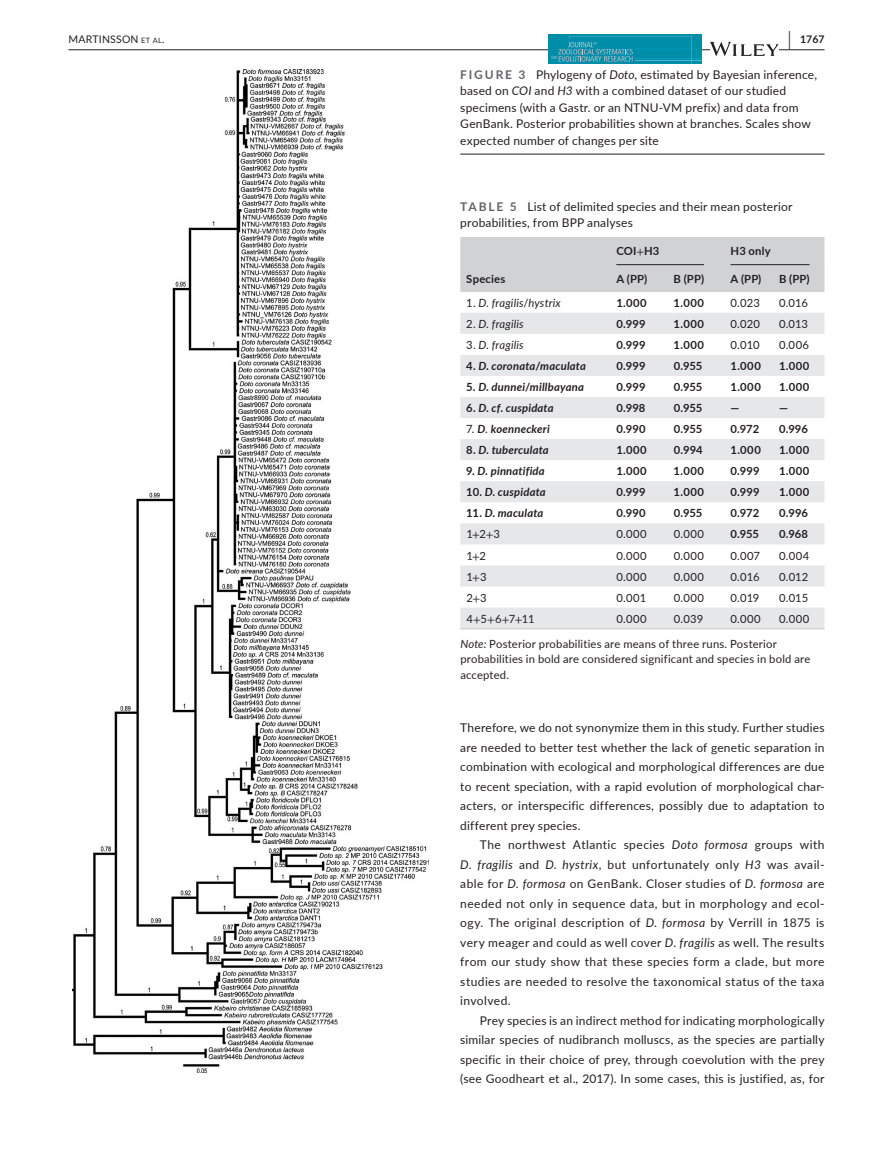
<style>
.page{position:relative;width:893px;height:1174px;background:#fff}
.page>*{position:absolute;margin:0;border:0;box-sizing:border-box;transform-origin:0 0}
.t1{font:12px/19.5px "Lato";letter-spacing:.015em;color:#231f20;text-align:justify}
.t2{font:11.25px/15.8px "Lato";letter-spacing:.015em;color:#231f20}
.t3{font:700 11.25px "Lato";letter-spacing:.01em;color:#231f20}
.t4{font:italic 700 11.25px "Lato";letter-spacing:.015em;color:#231f20}
.t5{font:italic 11.25px "Lato";letter-spacing:.015em;color:#231f20}
.t6{font:10.5px "Lato";letter-spacing:.02em;color:#231f20}
.t7{font:700 10.5px "Lato";color:#231f20}
.s1{font-size:7.35px}
.s2{font-size:19.5px}
.s3{font-weight:700;color:#636366}
.s4{font-style:italic}
.s5{font-family:"STIX";font-weight:400}
.s6{font-style:normal}
.s7{font-weight:400;font-style:normal}
.s8{font-weight:400}
.s9{font-family:"STIX"}
</style>
<div class="page">
<hr style="left:68px;top:49px;width:756px;height:1px;background:#231f20">
<div style="left:548px;top:34px;width:153px;height:30px;background:#008da7"></div>
<hr style="left:635px;top:58px;width:66px;height:1px;background:#00a3c5">
<hr style="left:635px;top:60px;width:66px;height:1px;background:#5db3ce">
<svg style="left:551px;top:36px;width:146px;height:28px"></svg>
<svg style="left:710px;top:42px;width:69px;height:14px"></svg>
<hr style="left:460px;top:154px;width:364px;height:1px;background:#231f20">
<img style="left:73px;top:69px;width:355px;height:1003px">
<div style="left:460px;top:237px;width:364px;height:55px;background:#d1d2d4"></div>
<svg style="left:460px;top:313px;width:364px;height:315px;fill:#edeeef"></svg>
<hr style="left:460px;top:628px;width:150px;height:1px;background:#d1d2d4">
<hr style="left:610px;top:628px;width:58px;height:1px;background:#d1d2d4">
<hr style="left:668px;top:628px;width:56px;height:1px;background:#d1d2d4">
<hr style="left:724px;top:628px;width:49px;height:1px;background:#d1d2d4">
<hr style="left:773px;top:628px;width:51px;height:1px;background:#d1d2d4">
<hr style="left:616px;top:264px;width:88px;height:1px;background:#231f20">
<hr style="left:730px;top:264px;width:79px;height:1px;background:#231f20">
<p class="t6" style="left:68px;top:31px;width:98px">MARTINSSON <span class="s1">et al</span>.</p>
<p class="t7" style="left:789px;top:31px;width:37px"><span class="s2">|</span> 1767</p>
<p class="t1" style="left:460px;top:66px;width:358px;line-height:16.5px;text-align:left"><span class="s3">FIGURE 3</span> Phylogeny of <span class="s4">Doto</span>, estimated by Bayesian inference, based on <span class="s4">COI</span> and <span class="s4">H3</span> with a combined dataset of our studied specimens (with a Gastr. or an NTNU-VM prefix) and data from GenBank. Posterior probabilities shown at branches. Scales show expected number of changes per site</p>
<p class="t1" style="left:460px;top:198px;width:334px;line-height:16.5px"><span class="s3">TABLE 5</span> List of delimited species and their mean posterior probabilities, from BPP analyses</p>
<p class="t3" style="left:466px;top:270px;width:41px">Species</p>
<p class="t3" style="left:616px;top:243px;width:45px">COI<span class="s5">+</span>H3</p>
<p class="t3" style="left:730px;top:243px;width:42px">H3 only</p>
<p class="t3" style="left:616px;top:270px;width:32px">A (PP)</p>
<p class="t3" style="left:674px;top:270px;width:32px">B (PP)</p>
<p class="t3" style="left:730px;top:270px;width:32px">A (PP)</p>
<p class="t3" style="left:779px;top:270px;width:32px">B (PP)</p>
<p class="t5" style="left:466px;top:294px;width:96px"><span class="s6">1.</span> D. fragilis<span class="s6">/</span>hystrix</p>
<p class="t3" style="left:616px;top:294px;width:32px">1.000</p>
<p class="t3" style="left:674px;top:294px;width:32px">1.000</p>
<p class="t2" style="left:730px;top:294px;width:31px">0.023</p>
<p class="t2" style="left:779px;top:294px;width:31px">0.016</p>
<p class="t5" style="left:466px;top:316px;width:59px"><span class="s6">2.</span> D. fragilis</p>
<p class="t3" style="left:616px;top:315px;width:31px">0.999</p>
<p class="t3" style="left:674px;top:315px;width:32px">1.000</p>
<p class="t2" style="left:730px;top:315px;width:31px">0.020</p>
<p class="t2" style="left:779px;top:315px;width:31px">0.013</p>
<p class="t5" style="left:466px;top:337px;width:59px"><span class="s6">3.</span> D. fragilis</p>
<p class="t3" style="left:616px;top:336px;width:31px">0.999</p>
<p class="t3" style="left:674px;top:336px;width:32px">1.000</p>
<p class="t2" style="left:730px;top:336px;width:31px">0.010</p>
<p class="t2" style="left:779px;top:336px;width:31px">0.006</p>
<p class="t4" style="left:466px;top:357px;width:121px"><span class="s6">4.</span> D. coronata<span class="s6">/</span>maculata</p>
<p class="t3" style="left:616px;top:357px;width:31px">0.999</p>
<p class="t3" style="left:674px;top:357px;width:30px">0.955</p>
<p class="t3" style="left:730px;top:357px;width:32px">1.000</p>
<p class="t3" style="left:779px;top:357px;width:32px">1.000</p>
<p class="t4" style="left:466px;top:378px;width:119px"><span class="s6">5.</span> D. dunnei<span class="s6">/</span>millbayana</p>
<p class="t3" style="left:616px;top:378px;width:31px">0.999</p>
<p class="t3" style="left:674px;top:378px;width:30px">0.955</p>
<p class="t3" style="left:730px;top:378px;width:32px">1.000</p>
<p class="t3" style="left:779px;top:378px;width:32px">1.000</p>
<p class="t4" style="left:466px;top:400px;width:89px"><span class="s6">6.</span> D. cf<span class="s6">.</span> cuspidata</p>
<p class="t3" style="left:616px;top:400px;width:31px">0.998</p>
<p class="t3" style="left:674px;top:400px;width:30px">0.955</p>
<p class="t3" style="left:730px;top:400px;width:10px">—</p>
<p class="t3" style="left:779px;top:400px;width:10px">—</p>
<p class="t4" style="left:466px;top:421px;width:85px"><span class="s7">7.</span> D<span class="s8">.</span> koenneckeri</p>
<p class="t3" style="left:616px;top:421px;width:31px">0.990</p>
<p class="t3" style="left:674px;top:421px;width:30px">0.955</p>
<p class="t3" style="left:730px;top:421px;width:30px">0.972</p>
<p class="t3" style="left:779px;top:421px;width:30px">0.996</p>
<p class="t4" style="left:466px;top:442px;width:84px"><span class="s6">8.</span> D. tuberculata</p>
<p class="t3" style="left:616px;top:442px;width:32px">1.000</p>
<p class="t3" style="left:674px;top:442px;width:30px">0.994</p>
<p class="t3" style="left:730px;top:442px;width:32px">1.000</p>
<p class="t3" style="left:779px;top:442px;width:32px">1.000</p>
<p class="t4" style="left:466px;top:463px;width:80px"><span class="s6">9.</span> D. pinnatifida</p>
<p class="t3" style="left:616px;top:463px;width:32px">1.000</p>
<p class="t3" style="left:674px;top:463px;width:32px">1.000</p>
<p class="t3" style="left:730px;top:463px;width:31px">0.999</p>
<p class="t3" style="left:779px;top:463px;width:32px">1.000</p>
<p class="t4" style="left:466px;top:484px;width:81px"><span class="s6">10.</span> D. cuspidata</p>
<p class="t3" style="left:616px;top:484px;width:31px">0.999</p>
<p class="t3" style="left:674px;top:484px;width:32px">1.000</p>
<p class="t3" style="left:730px;top:484px;width:31px">0.999</p>
<p class="t3" style="left:779px;top:484px;width:32px">1.000</p>
<p class="t4" style="left:466px;top:505px;width:79px"><span class="s6">11.</span> D. maculata</p>
<p class="t3" style="left:616px;top:505px;width:31px">0.990</p>
<p class="t3" style="left:674px;top:505px;width:30px">0.955</p>
<p class="t3" style="left:730px;top:505px;width:30px">0.972</p>
<p class="t3" style="left:779px;top:505px;width:30px">0.996</p>
<p class="t2" style="left:466px;top:526px;width:35px">1<span class="s9">+</span>2<span class="s9">+</span>3</p>
<p class="t2" style="left:616px;top:526px;width:32px">0.000</p>
<p class="t2" style="left:674px;top:526px;width:32px">0.000</p>
<p class="t3" style="left:730px;top:526px;width:30px">0.955</p>
<p class="t3" style="left:779px;top:526px;width:31px">0.968</p>
<p class="t2" style="left:466px;top:547px;width:21px">1<span class="s9">+</span>2</p>
<p class="t2" style="left:616px;top:547px;width:32px">0.000</p>
<p class="t2" style="left:674px;top:547px;width:32px">0.000</p>
<p class="t2" style="left:730px;top:547px;width:31px">0.007</p>
<p class="t2" style="left:779px;top:547px;width:32px">0.004</p>
<p class="t2" style="left:466px;top:568px;width:22px">1<span class="s9">+</span>3</p>
<p class="t2" style="left:616px;top:568px;width:32px">0.000</p>
<p class="t2" style="left:674px;top:568px;width:32px">0.000</p>
<p class="t2" style="left:730px;top:568px;width:31px">0.016</p>
<p class="t2" style="left:779px;top:568px;width:31px">0.012</p>
<p class="t2" style="left:466px;top:589px;width:22px">2<span class="s9">+</span>3</p>
<p class="t2" style="left:616px;top:589px;width:31px">0.001</p>
<p class="t2" style="left:674px;top:589px;width:32px">0.000</p>
<p class="t2" style="left:730px;top:589px;width:30px">0.019</p>
<p class="t2" style="left:779px;top:589px;width:31px">0.015</p>
<p class="t2" style="left:466px;top:610px;width:70px">4<span class="s9">+</span>5<span class="s9">+</span>6<span class="s9">+</span>7<span class="s9">+</span>11</p>
<p class="t2" style="left:616px;top:610px;width:32px">0.000</p>
<p class="t2" style="left:674px;top:610px;width:31px">0.039</p>
<p class="t2" style="left:730px;top:610px;width:32px">0.000</p>
<p class="t2" style="left:779px;top:610px;width:32px">0.000</p>
<p class="t2" style="left:460px;top:635px;width:352px"><span class="s4">Note:</span> Posterior probabilities are means of three runs. Posterior probabilities in bold are considered significant and species in bold are accepted.</p>
<p class="t1" style="left:460px;top:717px;width:366px">Therefore, we do not synonymize them in this study. Further studies are needed to better test whether the lack of genetic separation in combination with ecological and morphological differences are due to recent speciation, with a rapid evolution of morphological char&shy;acters, or interspecific differences, possibly due to adaptation to different prey species.</p>
<p class="t1" style="left:460px;top:834px;width:366px;text-indent:20px">The northwest Atlantic species <span class="s4">Doto formosa</span> groups with <span class="s4">D. fragilis</span> and <span class="s4">D. hystrix</span>, but unfortunately only <span class="s4">H3</span> was avail&shy;able for <span class="s4">D. formosa</span> on GenBank. Closer studies of <span class="s4">D. formosa</span> are needed not only in sequence data, but in morphology and ecol&shy;ogy. The original description of <span class="s4">D. formosa</span> by Verrill in 1875 is very meager and could as well cover <span class="s4">D. fragilis</span> as well. The results from our study show that these species form a clade, but more studies are needed to resolve the taxonomical status of the taxa involved.</p>
<p class="t1" style="left:460px;top:1010px;width:366px;text-indent:20px">Prey species is an indirect method for indicating morphologically similar species of nudibranch molluscs, as the species are partially specific in their choice of prey, through coevolution with the prey (see Goodheart et al., 2017). In some cases, this is justified, as, for</p>
</div>
